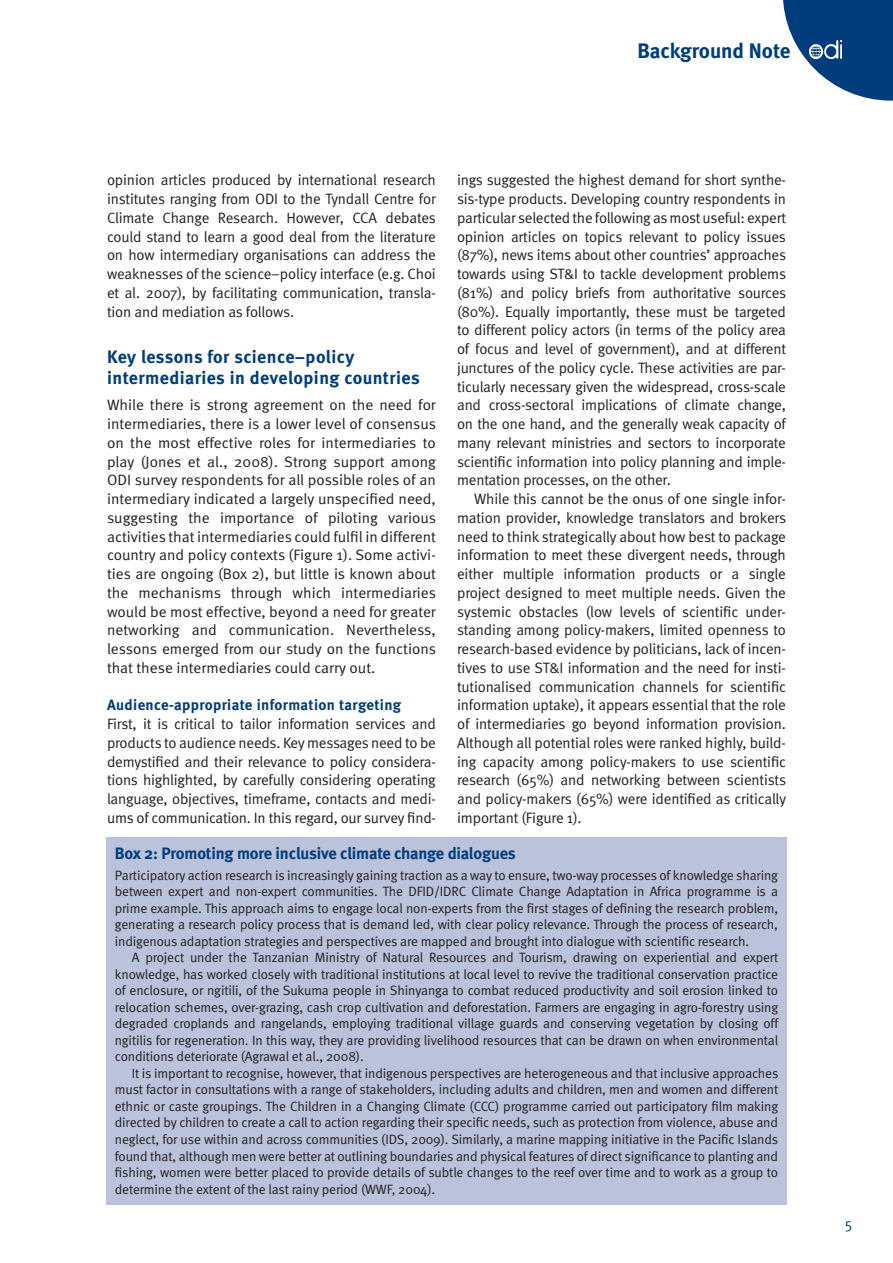
<style>
.page{position:relative;width:893px;height:1263px;background:#fff}
.page>*{position:absolute;margin:0;border:0;box-sizing:border-box;transform-origin:0 0}
.t1{font:700 21px "Meta";letter-spacing:-.005em;color:#013d7d}
._4_Subhead{font:700 18px/21px "Meta";letter-spacing:.025em;color:#013d7d}
.b3_Box_head{font:700 16.5px "Meta";letter-spacing:-.01em;color:#013d7d}
._2_Body_no_indent{font:15px/18.8px "Meta Normal";letter-spacing:-.015em;color:#231f20;text-align:justify}
._1_Body_text{font:15px/18.8px "Meta Normal";letter-spacing:-.01em;color:#231f20;text-align:justify}
._5_Small_subhead{font:700 15px "Meta";letter-spacing:.025em;color:#013d7d}
.t2{font:15px "Meta Normal Expert";color:#013d7d}
.b2_Box_text_no_inden{font:13.5px/16.5px "Meta Normal";letter-spacing:-.01em;color:#231f20;text-align:justify}
</style>
<div class="page">
<svg style="left:783px;top:0;width:110px;height:101px"></svg>
<svg style="left:809px;top:40px;width:33px;height:1px"></svg>
<img style="left:809px;top:41px;width:33px;height:18px">
<div style="left:106px;top:837px;width:681px;height:367px;background:#bbc2db"></div>
<h1 class="t1" style="left:637px;top:38px;width:154px">Background Note</h1>
<p class="_1_Body_text" style="left:107px;top:170px;width:330px">opinion articles produced by international research institutes ranging from ODI to the Tyndall Centre for Climate Change Research. However, CCA debates could stand to learn a good deal from the literature on how intermediary organisations can address the weaknesses of the science–policy interface (e.g. Choi et al. 2007), by facilitating communication, transla&shy;tion and mediation as follows.</p>
<p class="_4_Subhead" style="left:107px;top:345px;width:314px">Key lessons for science–policy intermediaries in developing countries</p>
<p class="_2_Body_no_indent" style="left:107px;top:395px;width:330px">While there is strong agreement on the need for intermediaries, there is a lower level of consensus on the most effective roles for intermediaries to play (Jones et al., 2008). Strong support among ODI survey respondents for all possible roles of an intermediary indicated a largely unspecified need, suggesting the importance of piloting various activities that intermediaries could fulfil in different country and policy contexts (Figure 1). Some activi&shy;ties are ongoing (Box 2), but little is known about the mechanisms through which intermediaries would be most effective, beyond a need for greater networking and communication. Nevertheless, lessons emerged from our study on the functions that these intermediaries could carry out.</p>
<p class="_5_Small_subhead" style="left:107px;top:696px;width:296px">Audience-appropriate information targeting</p>
<p class="_2_Body_no_indent" style="left:107px;top:714px;width:330px">First, it is critical to tailor information services and products to audience needs. Key messages need to be demystified and their relevance to policy considera&shy;tions highlighted, by carefully considering operating language, objectives, timeframe, contacts and medi&shy;ums of communication. In this regard, our survey find-</p>
<p class="_2_Body_no_indent" style="left:457px;top:170px;width:330px">ings suggested the highest demand for short synthe&shy;sis-type products. Developing country respondents in particular selected the following as most useful: expert opinion articles on topics relevant to policy issues (87%), news items about other countries’ approaches towards using ST&amp;I to tackle development problems (81%) and policy briefs from authoritative sources (80%). Equally importantly, these must be targeted to different policy actors (in terms of the policy area of focus and level of government), and at different junctures of the policy cycle. These activities are par&shy;ticularly necessary given the widespread, cross-scale and cross-sectoral implications of climate change, on the one hand, and the generally weak capacity of many relevant ministries and sectors to incorporate scientific information into policy planning and imple&shy;mentation processes, on the other.</p>
<p class="_1_Body_text" style="left:457px;top:489px;width:330px;text-indent:17px">While this cannot be the onus of one single infor&shy;mation provider, knowledge translators and brokers need to think strategically about how best to package information to meet these divergent needs, through either multiple information products or a single project designed to meet multiple needs. Given the systemic obstacles (low levels of scientific under&shy;standing among policy-makers, limited openness to research-based evidence by politicians, lack of incen&shy;tives to use ST&amp;I information and the need for insti&shy;tutionalised communication channels for scientific information uptake), it appears essential that the role of intermediaries go beyond information provision.<br>Although all potential roles were ranked highly, build&shy;ing capacity among policy-makers to use scientific research (65%) and networking between scientists and policy-makers (65%) were identified as critically important (Figure 1).</p>
<p class="b3_Box_head" style="left:115px;top:843px;width:402px">Box 2: Promoting more inclusive climate change dialogues</p>
<p class="b2_Box_text_no_inden" style="left:115px;top:867px;width:665px">Participatory action research is increasingly gaining traction as a way to ensure, two-way processes of knowledge sharing between expert and non-expert communities. The DFID/IDRC Climate Change Adaptation in Africa programme is a prime example. This approach aims to engage local non-experts from the first stages of defining the research problem, generating a research policy process that is demand led, with clear policy relevance. Through the process of research, indigenous adaptation strategies and perspectives are mapped and brought into dialogue with scientific research.</p>
<p class="b2_Box_text_no_inden" style="left:115px;top:949px;width:665px;text-indent:17px">A project under the Tanzanian Ministry of Natural Resources and Tourism, drawing on experiential and expert knowledge, has worked closely with traditional institutions at local level to revive the traditional conservation practice of enclosure, or ngitili, of the Sukuma people in Shinyanga to combat reduced productivity and soil erosion linked to relocation schemes, over-grazing, cash crop cultivation and deforestation. Farmers are engaging in agro-forestry using degraded croplands and rangelands, employing traditional village guards and conserving vegetation by closing off ngitilis for regeneration. In this way, they are providing livelihood resources that can be drawn on when environmental conditions deteriorate (Agrawal et al., 2008).</p>
<p class="b2_Box_text_no_inden" style="left:115px;top:1065px;width:665px;text-indent:17px">It is important to recognise, however, that indigenous perspectives are heterogeneous and that inclusive approaches must factor in consultations with a range of stakeholders, including adults and children, men and women and different ethnic or caste groupings. The Children in a Changing Climate (CCC) programme carried out participatory film making directed by children to create a call to action regarding their specific needs, such as protection from violence, abuse and neglect, for use within and across communities (IDS, 2009). Similarly, a marine mapping initiative in the Pacific Islands found that, although men were better at outlining boundaries and physical features of direct significance to planting and fishing, women were better placed to provide details of subtle changes to the reef over time and to work as a group to determine the extent of the last rainy period (WWF, 2004).</p>
<p class="t2" style="left:845px;top:1218px;width:9px">5</p>
</div>
